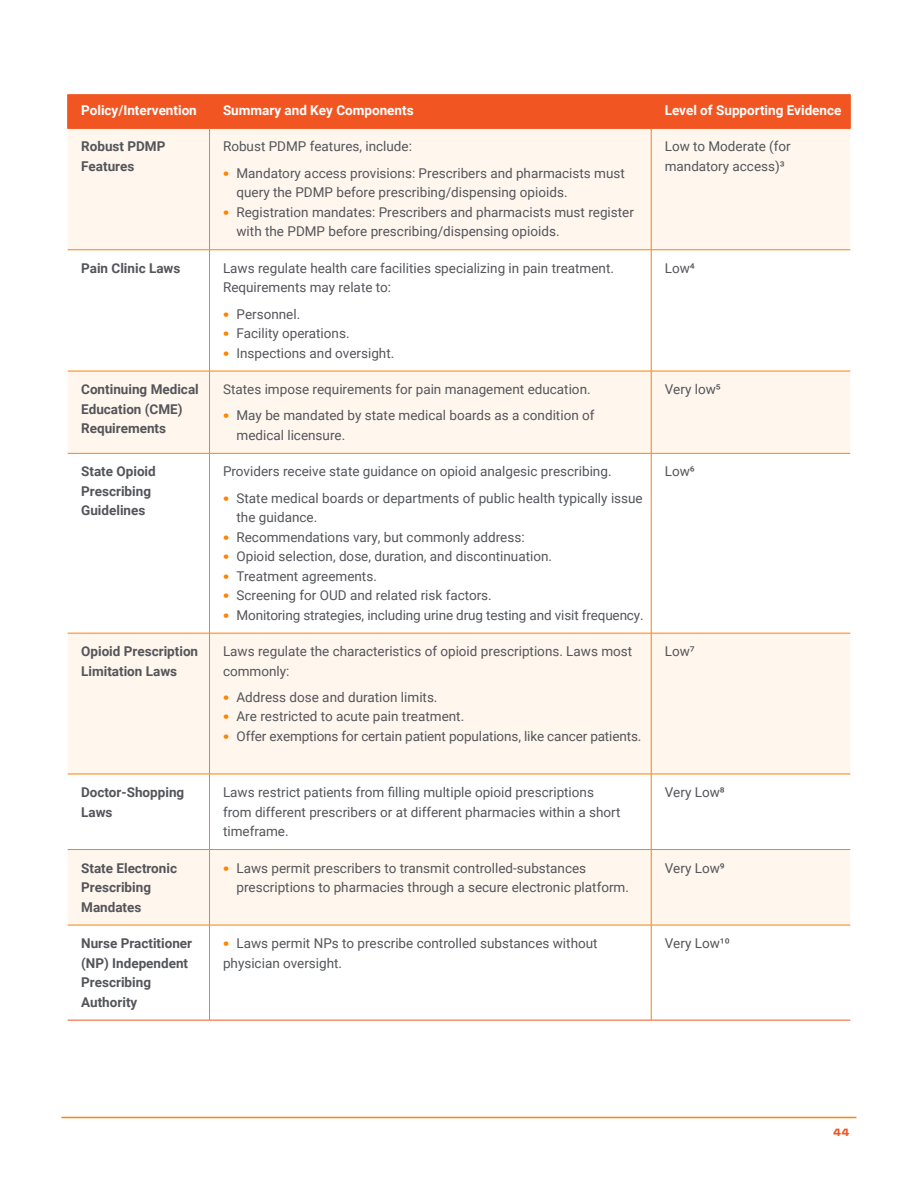
<style>
.page{position:relative;width:918px;height:1188px;background:#fff}
.page>*{position:absolute;margin:0;border:0;box-sizing:border-box;transform-origin:0 0}
.t1{font:13.5px/19.5px "Roboto";color:#54555a}
.t2{font:700 13.5px/19.5px "Roboto";color:#54555a}
.t3{font:700 13.5px "Roboto";color:#fff}
.t4{font:700 10.5px "Decimal";color:#f15622}
.s1{font-family:"Decimal";font-weight:700;color:#ff8200}
</style>
<div class="page">
<hr style="left:62px;top:1117px;width:794px;height:1px;background:#ff8200">
<div style="left:68px;top:95px;width:782px;height:33px;background:#f15622"></div>
<div style="left:68px;top:129px;width:782px;height:324px;background:#fff6ee"></div>
<svg style="left:68px;top:250px;width:782px;height:121px"></svg>
<svg style="left:68px;top:634px;width:782px;height:291px;fill:#fff6ee"></svg>
<hr style="left:68px;top:249px;width:142px;height:1px;background:#ff8200">
<hr style="left:210px;top:249px;width:441px;height:1px;background:#ff8200">
<hr style="left:651px;top:249px;width:199px;height:1px;background:#ff8200">
<hr style="left:68px;top:633px;width:142px;height:1px;background:#ff8200">
<hr style="left:210px;top:633px;width:441px;height:1px;background:#ff8200">
<hr style="left:651px;top:633px;width:199px;height:1px;background:#ff8200">
<hr style="left:68px;top:849px;width:142px;height:1px;background:#ff8200">
<hr style="left:210px;top:849px;width:441px;height:1px;background:#ff8200">
<hr style="left:651px;top:849px;width:199px;height:1px;background:#ff8200">
<hr style="left:68px;top:371px;width:142px;height:1px;background:#ff8200">
<hr style="left:210px;top:371px;width:441px;height:1px;background:#ff8200">
<hr style="left:651px;top:371px;width:199px;height:1px;background:#ff8200">
<hr style="left:68px;top:925px;width:142px;height:1px;background:#ff8200">
<hr style="left:210px;top:925px;width:441px;height:1px;background:#ff8200">
<hr style="left:651px;top:925px;width:199px;height:1px;background:#ff8200">
<hr style="left:67px;top:95px;width:1px;height:33px;background:#f15622">
<hr style="left:850px;top:95px;width:1px;height:33px;background:#f15622">
<hr style="left:68px;top:94px;width:142px;height:1px;background:#f15622">
<hr style="left:210px;top:94px;width:441px;height:1px;background:#f15622">
<hr style="left:209px;top:95px;width:1px;height:33px;background:#f15622">
<hr style="left:651px;top:94px;width:199px;height:1px;background:#f15622">
<hr style="left:651px;top:95px;width:1px;height:33px;background:#f15622">
<hr style="left:68px;top:128px;width:142px;height:1px;background:#f15622">
<hr style="left:210px;top:128px;width:441px;height:1px;background:#f15622">
<hr style="left:651px;top:128px;width:199px;height:1px;background:#f15622">
<hr style="left:68px;top:1020px;width:142px;height:1px;background:#f15622">
<hr style="left:210px;top:1020px;width:441px;height:1px;background:#f15622">
<hr style="left:651px;top:1020px;width:199px;height:1px;background:#f15622">
<hr style="left:209px;top:129px;width:1px;height:121px;background:#ff8200">
<hr style="left:651px;top:129px;width:1px;height:121px;background:#ff8200">
<hr style="left:209px;top:250px;width:1px;height:121px;background:#ff8200">
<hr style="left:651px;top:250px;width:1px;height:121px;background:#ff8200">
<hr style="left:209px;top:371px;width:1px;height:82px;background:#ff8200">
<hr style="left:651px;top:371px;width:1px;height:82px;background:#ff8200">
<hr style="left:68px;top:453px;width:142px;height:1px;background:#ff8200">
<hr style="left:210px;top:453px;width:441px;height:1px;background:#ff8200">
<hr style="left:209px;top:454px;width:1px;height:179px;background:#ff8200">
<hr style="left:651px;top:453px;width:199px;height:1px;background:#ff8200">
<hr style="left:651px;top:454px;width:1px;height:179px;background:#ff8200">
<hr style="left:209px;top:633px;width:1px;height:141px;background:#ff8200">
<hr style="left:651px;top:633px;width:1px;height:141px;background:#ff8200">
<hr style="left:68px;top:774px;width:142px;height:1px;background:#ff8200">
<hr style="left:210px;top:774px;width:441px;height:1px;background:#ff8200">
<hr style="left:209px;top:774px;width:1px;height:75px;background:#ff8200">
<hr style="left:651px;top:774px;width:199px;height:1px;background:#ff8200">
<hr style="left:651px;top:774px;width:1px;height:75px;background:#ff8200">
<hr style="left:209px;top:850px;width:1px;height:75px;background:#ff8200">
<hr style="left:651px;top:850px;width:1px;height:75px;background:#ff8200">
<hr style="left:209px;top:925px;width:1px;height:95px;background:#ff8200">
<hr style="left:651px;top:925px;width:1px;height:95px;background:#ff8200">
<p class="t3" style="left:81px;top:101px;width:117px">Policy/Intervention</p>
<p class="t3" style="left:223px;top:101px;width:192px">Summary and Key Components</p>
<p class="t3" style="left:665px;top:101px;width:178px">Level of Supporting Evidence</p>
<p class="t2" style="left:81px;top:136px;width:86px">Robust PDMP<br>Features</p>
<p class="t1" style="left:223px;top:136px;width:191px">Robust PDMP features, include:</p>
<p class="t1" style="left:237px;top:163px;width:390px;text-indent:-14px"><span class="s1">•</span> Mandatory access provisions: Prescribers and pharmacists must query the PDMP before prescribing/dispensing opioids.</p>
<p class="t1" style="left:237px;top:202px;width:399px;text-indent:-14px"><span class="s1">•</span> Registration mandates: Prescribers and pharmacists must register with the PDMP before prescribing/dispensing opioids.</p>
<p class="t1" style="left:665px;top:136px;width:128px">Low to Moderate (for mandatory access)³</p>
<p class="t2" style="left:81px;top:258px;width:101px">Pain Clinic Laws</p>
<p class="t1" style="left:223px;top:258px;width:392px">Laws regulate health care facilities specializing in pain treatment.<br>Requirements may relate to:</p>
<p class="t1" style="left:223px;top:304px;width:79px"><span class="s1">•</span> Personnel.</p>
<p class="t1" style="left:223px;top:323px;width:128px"><span class="s1">•</span> Facility operations.</p>
<p class="t1" style="left:223px;top:343px;width:173px"><span class="s1">•</span> Inspections and oversight.</p>
<p class="t2" style="left:81px;top:379px;width:119px">Continuing Medical<br>Education (CME)<br>Requirements</p>
<p class="t1" style="left:223px;top:379px;width:369px">States impose requirements for pain management education.</p>
<p class="t1" style="left:237px;top:405px;width:360px;text-indent:-14px"><span class="s1">•</span> May be mandated by state medical boards as a condition of medical licensure.</p>
<p class="t2" style="left:81px;top:461px;width:76px">State Opioid<br>Prescribing<br>Guidelines</p>
<p class="t1" style="left:223px;top:461px;width:390px">Providers receive state guidance on opioid analgesic prescribing.</p>
<p class="t1" style="left:237px;top:488px;width:408px;text-indent:-14px"><span class="s1">•</span> State medical boards or departments of public health typically issue the guidance.</p>
<p class="t1" style="left:223px;top:527px;width:303px"><span class="s1">•</span> Recommendations vary, but commonly address:</p>
<p class="t1" style="left:223px;top:546px;width:331px"><span class="s1">•</span> Opioid selection, dose, duration, and discontinuation.</p>
<p class="t1" style="left:223px;top:566px;width:155px"><span class="s1">•</span> Treatment agreements.</p>
<p class="t1" style="left:223px;top:585px;width:270px"><span class="s1">•</span> Screening for OUD and related risk factors.</p>
<p class="t1" style="left:223px;top:605px;width:422px"><span class="s1">•</span> Monitoring strategies, including urine drug testing and visit frequency.</p>
<p class="t2" style="left:81px;top:641px;width:119px">Opioid Prescription<br>Limitation Laws</p>
<p class="t1" style="left:223px;top:641px;width:411px">Laws regulate the characteristics of opioid prescriptions. Laws most commonly:</p>
<p class="t1" style="left:223px;top:687px;width:216px"><span class="s1">•</span> Address dose and duration limits.</p>
<p class="t1" style="left:223px;top:706px;width:243px"><span class="s1">•</span> Are restricted to acute pain treatment.</p>
<p class="t1" style="left:223px;top:726px;width:420px"><span class="s1">•</span> Offer exemptions for certain patient populations, like cancer patients.</p>
<p class="t1" style="left:665px;top:258px;width:32px">Low4</p>
<p class="t1" style="left:665px;top:379px;width:58px">Very low5</p>
<p class="t1" style="left:665px;top:461px;width:32px">Low6</p>
<p class="t1" style="left:665px;top:641px;width:32px">Low7</p>
<p class="t2" style="left:81px;top:782px;width:105px">Doctor-Shopping<br>Laws</p>
<p class="t1" style="left:223px;top:782px;width:399px">Laws restrict patients from filling multiple opioid prescriptions from different prescribers or at different pharmacies within a short timeframe.</p>
<p class="t1" style="left:665px;top:782px;width:62px">Very Low8</p>
<p class="t2" style="left:81px;top:858px;width:97px">State Electronic<br>Prescribing<br>Mandates</p>
<p class="t1" style="left:237px;top:858px;width:394px;text-indent:-14px"><span class="s1">•</span> Laws permit prescribers to transmit controlled-substances prescriptions to pharmacies through a secure electronic platform.</p>
<p class="t1" style="left:665px;top:858px;width:62px">Very Low9</p>
<p class="t2" style="left:81px;top:933px;width:113px">Nurse Practitioner (NP) Independent<br>Prescribing<br>Authority</p>
<p class="t1" style="left:223px;top:933px;width:376px"><span class="s1">•</span> Laws permit NPs to prescribe controlled substances without physician oversight.</p>
<p class="t1" style="left:665px;top:933px;width:67px">Very Low10</p>
<p class="t4" style="left:833px;top:1126px;width:18px">44</p>
</div>
